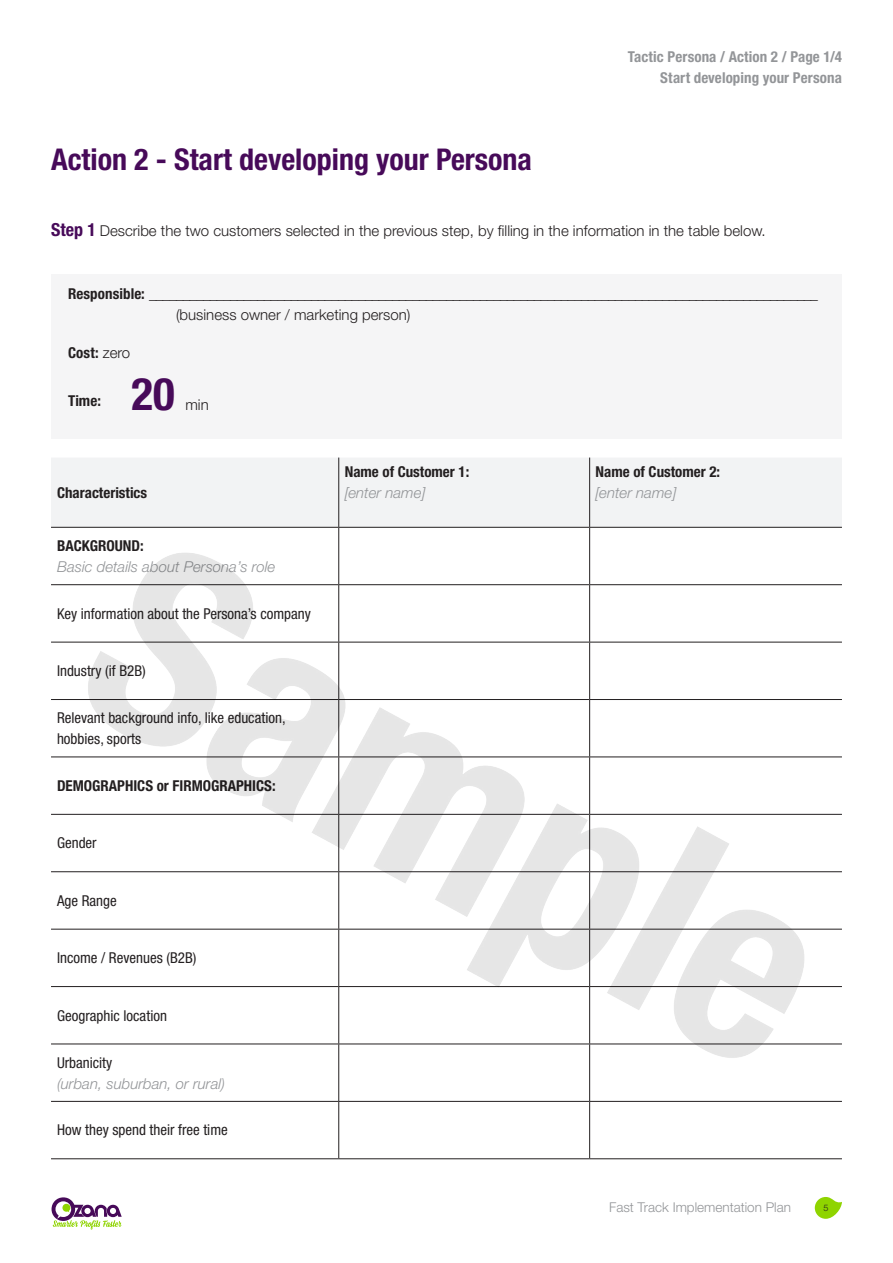
<style>
.page{position:relative;width:893px;height:1263px;background:#fff}
.page>*{position:absolute;margin:0;border:0;box-sizing:border-box;transform-origin:0 0}
.body{font:700 condensed 45px "Helvetica Neue LT Pro";color:#470a59}
.titlu_pagina_mic{font:700 condensed 30px "Helvetica Neue LT Pro";color:#470a59}
.body-2{font:300 15px/21px "Helvetica Neue LT Pro";color:#231f20}
.t1{font:condensed 15px/21px "Helvetica Neue LT Pro";color:#231f20}
.body-3{font:700 condensed 15px "Helvetica Neue LT Pro";color:#231f20}
.caption_gri{font:italic 300 15px "Helvetica Neue LT Pro";color:#939598}
.top_corner{font:700 condensed 15px "Helvetica Neue LT Pro";letter-spacing:.005em;color:#939598}
.t2{font:300 13.5px "Helvetica Neue LT Pro";color:#939598}
.t3{font:300 9px "Helvetica Neue LT Pro";color:#231f20}
.s1{font-weight:700;font-stretch:condensed;font-size:18px;color:#470a59}
.s2{font-weight:700;font-stretch:condensed}
.s3{font-weight:300;font-stretch:normal}
</style>
<div class="page">
<img style="left:51px;top:457px;width:791px;height:773px">
<p class="titlu_pagina_mic" style="left:51px;top:141px;width:482px">Action 2 - Start developing your Persona</p>
<p class="top_corner" style="left:628px;top:47px;width:216px">Tactic Persona / Action 2 / Page 1/4</p>
<p class="top_corner" style="left:660px;top:68px;width:183px">Start developing your Persona</p>
<p class="body-2" style="left:51px;top:220px;width:716px"><span class="s1">Step 1</span> Describe the two customers selected in the previous step, by filling in the information in the table below.</p>
<p class="body-2" style="left:176px;top:282px;width:644px;text-indent:-108px"><span class="s2">Responsible:</span> ___________________________________________________________________________________________________ (business owner / marketing person)</p>
<p class="body-3" style="left:68px;top:343px;width:64px">Cost: <span class="s3">zero</span></p>
<p class="body" style="left:131px;top:367px;width:45px">20</p>
<p class="body-3" style="left:68px;top:392px;width:34px">Time:</p>
<p class="body-2" style="left:185px;top:394px;width:25px">min</p>
<p class="body-3" style="left:57px;top:483px;width:92px">Characteristics</p>
<p class="body-3" style="left:57px;top:536px;width:88px">BACKGROUND:</p>
<p class="caption_gri" style="left:57px;top:558px;width:220px">Basic details about Persona’s role</p>
<p class="t1" style="left:57px;top:603px;width:255px">Key information about the Persona’s company</p>
<p class="t1" style="left:57px;top:660px;width:90px">Industry (if B2B)</p>
<p class="t1" style="left:57px;top:707px;width:230px">Relevant background info, like education, hobbies, sports</p>
<p class="body-3" style="left:57px;top:776px;width:220px">DEMOGRAPHICS or FIRMOGRAPHICS:</p>
<p class="t1" style="left:57px;top:832px;width:41px">Gender</p>
<p class="t1" style="left:57px;top:890px;width:61px">Age Range</p>
<p class="t1" style="left:57px;top:947px;width:141px">Income / Revenues (B2B)</p>
<p class="t1" style="left:57px;top:1005px;width:111px">Geographic location</p>
<p class="t1" style="left:57px;top:1051px;width:57px">Urbanicity</p>
<p class="caption_gri" style="left:57px;top:1074px;width:170px">(urban, suburban, or rural)</p>
<p class="t1" style="left:57px;top:1119px;width:172px">How they spend their free time</p>
<p class="body-3" style="left:345px;top:462px;width:126px">Name of Customer 1:</p>
<p class="caption_gri" style="left:345px;top:483px;width:82px">[enter name]</p>
<p class="body-3" style="left:596px;top:462px;width:126px">Name of Customer 2:</p>
<p class="caption_gri" style="left:596px;top:483px;width:82px">[enter name]</p>
<p class="t2" style="left:609px;top:1199px;width:183px">Fast Track Implementation Plan</p>
<p class="t3" style="left:824px;top:1203px;width:7px">5</p>
</div>
